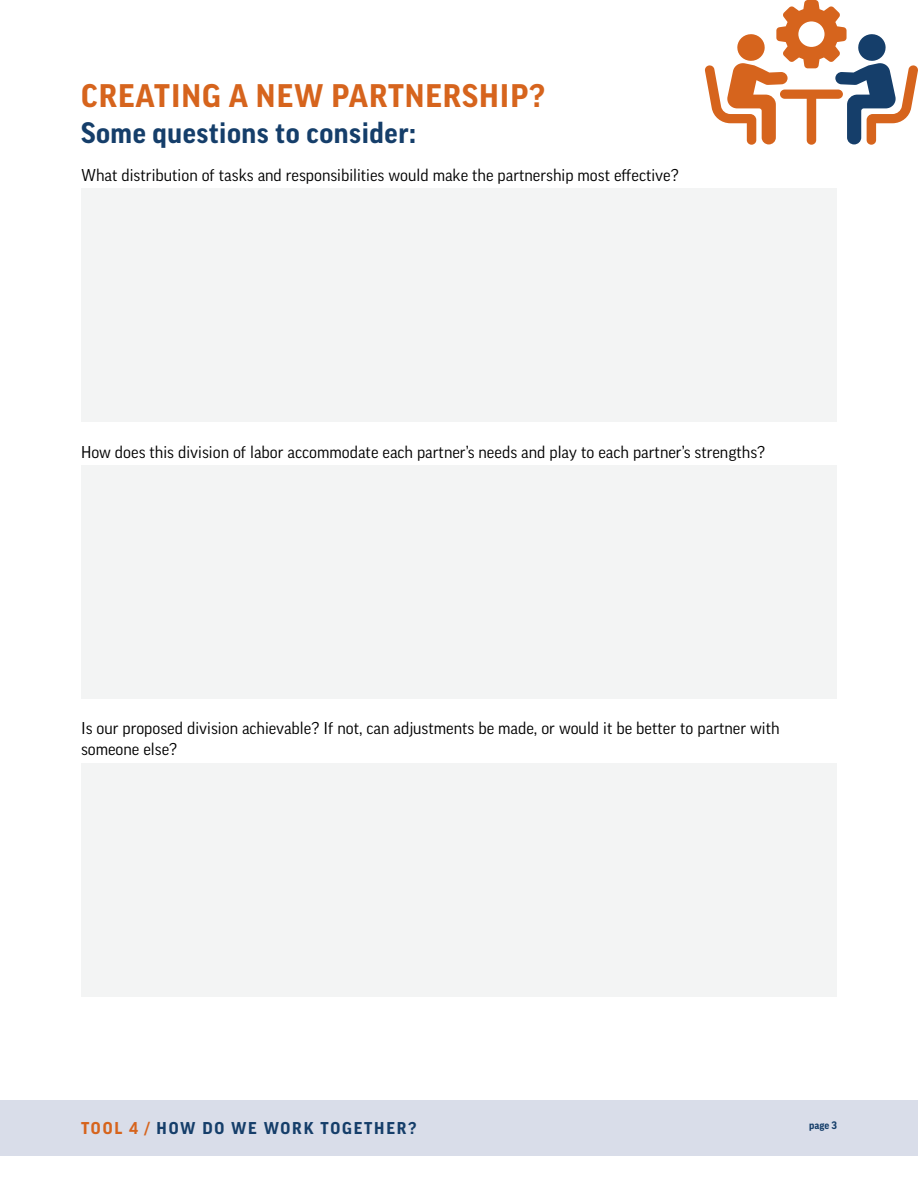
<style>
.page{position:relative;width:918px;height:1188px;background:#fff}
.page>*{position:absolute;margin:0;border:0;box-sizing:border-box;transform-origin:0 0}
.Q_h1{font:700 31.5px "Good Pro";letter-spacing:.03em;color:#d6641d}
.Q_h2{font:700 28.5px "Good Pro";letter-spacing:.02em;color:#153e6a}
.Q2{font:16.5px/21px "Good Pro";color:#000}
.t1{font:700 16.5px "Good Pro";color:#153e6a}
.t2{font:700 16.5px "Good Pro";letter-spacing:.11em;color:#d6641d}
.t3{font:700 10.5px "Good Pro";color:#153e6a}
.s1{color:#153e6a}
</style>
<div class="page">
<div style="left:0;top:1100px;width:918px;height:56px;background:#d9dde9"></div>
<div style="left:81px;top:189px;width:756px;height:23px;background:#f3f4f4"></div>
<div style="left:81px;top:210px;width:756px;height:23px;background:#f3f4f4"></div>
<div style="left:81px;top:231px;width:756px;height:23px;background:#f3f4f4"></div>
<div style="left:81px;top:252px;width:756px;height:23px;background:#f3f4f4"></div>
<div style="left:81px;top:273px;width:756px;height:23px;background:#f3f4f4"></div>
<div style="left:81px;top:294px;width:756px;height:23px;background:#f3f4f4"></div>
<div style="left:81px;top:315px;width:756px;height:23px;background:#f3f4f4"></div>
<div style="left:81px;top:336px;width:756px;height:23px;background:#f3f4f4"></div>
<div style="left:81px;top:357px;width:756px;height:23px;background:#f3f4f4"></div>
<div style="left:81px;top:378px;width:756px;height:23px;background:#f3f4f4"></div>
<div style="left:81px;top:399px;width:756px;height:23px;background:#f3f4f4"></div>
<div style="left:81px;top:465px;width:756px;height:24px;background:#f3f4f4"></div>
<div style="left:81px;top:486px;width:756px;height:24px;background:#f3f4f4"></div>
<div style="left:81px;top:507px;width:756px;height:24px;background:#f3f4f4"></div>
<div style="left:81px;top:528px;width:756px;height:24px;background:#f3f4f4"></div>
<div style="left:81px;top:549px;width:756px;height:24px;background:#f3f4f4"></div>
<div style="left:81px;top:570px;width:756px;height:24px;background:#f3f4f4"></div>
<div style="left:81px;top:591px;width:756px;height:24px;background:#f3f4f4"></div>
<div style="left:81px;top:612px;width:756px;height:24px;background:#f3f4f4"></div>
<div style="left:81px;top:633px;width:756px;height:24px;background:#f3f4f4"></div>
<div style="left:81px;top:654px;width:756px;height:24px;background:#f3f4f4"></div>
<div style="left:81px;top:675px;width:756px;height:24px;background:#f3f4f4"></div>
<div style="left:81px;top:763px;width:756px;height:23px;background:#f3f4f4"></div>
<div style="left:81px;top:784px;width:756px;height:23px;background:#f3f4f4"></div>
<div style="left:81px;top:805px;width:756px;height:23px;background:#f3f4f4"></div>
<div style="left:81px;top:826px;width:756px;height:23px;background:#f3f4f4"></div>
<div style="left:81px;top:847px;width:756px;height:23px;background:#f3f4f4"></div>
<div style="left:81px;top:868px;width:756px;height:23px;background:#f3f4f4"></div>
<div style="left:81px;top:889px;width:756px;height:23px;background:#f3f4f4"></div>
<div style="left:81px;top:910px;width:756px;height:23px;background:#f3f4f4"></div>
<div style="left:81px;top:931px;width:756px;height:23px;background:#f3f4f4"></div>
<div style="left:81px;top:952px;width:756px;height:23px;background:#f3f4f4"></div>
<div style="left:81px;top:973px;width:756px;height:23px;background:#f3f4f4"></div>
<svg style="left:705px;top:0;width:213px;height:145px"></svg>
<p class="Q_h1" style="left:81px;top:78px;width:465px">CREATING A NEW PARTNERSHIP?</p>
<p class="Q_h2" style="left:81px;top:116px;width:336px">Some questions to consider:</p>
<p class="Q2" style="left:81px;top:165px;width:599px">What distribution of tasks and responsibilities would make the partnership most effective?</p>
<p class="Q2" style="left:81px;top:441px;width:686px">How does this division of labor accommodate each partner’s needs and play to each partner’s strengths?</p>
<p class="Q2" style="left:81px;top:718px;width:700px">Is our proposed division achievable? If not, can adjustments be made, or would it be better to partner with someone else?</p>
<p class="t2" style="left:81px;top:1119px;width:102px">TOOL 4 / <span class="s1">How</span></p>
<p class="t1" style="left:202px;top:1119px;width:75px">dowework</p>
<p class="t1" style="left:320px;top:1119px;width:12px">together</p>
<p class="t1" style="left:408px;top:1119px;width:10px">?</p>
<p class="t3" style="left:809px;top:1119px;width:29px">page 3</p>
</div>
